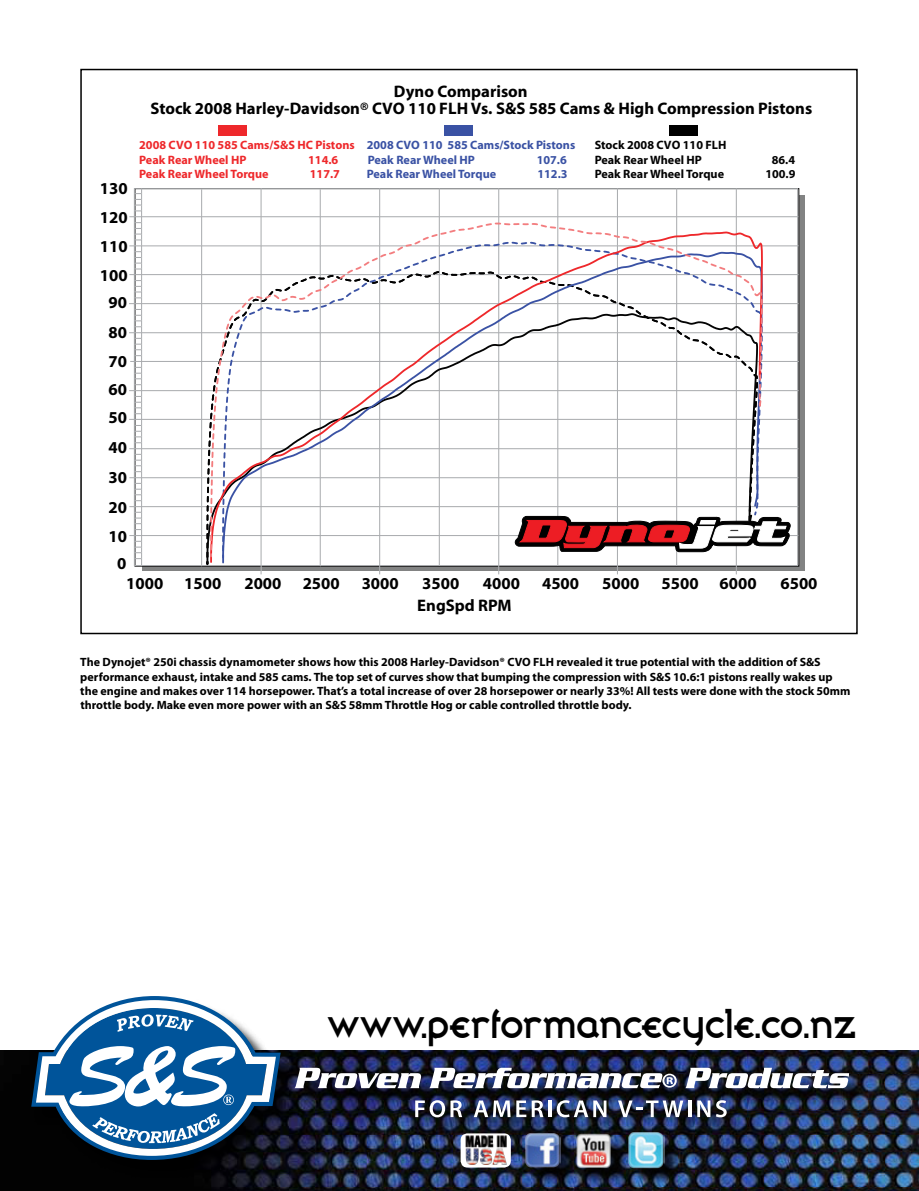
<style>
.page{position:relative;width:919px;height:1191px;background:#fff}
.page>*{position:absolute;margin:0;border:0;box-sizing:border-box;transform-origin:0 0}
.t1{font:40.5px "Broadband ICG Regular";color:#000}
.t2{font:700 16.65px/28.5px "Myriad";color:#000;text-align:justify}
.t3{font:700 12.15px/14.5px "Myriad";color:#ee282b}
.t4{font:700 12.15px/14.5px "Myriad";color:#3a52a4}
.t5{font:700 12.15px/14.5px "Myriad";color:#030303}
.t6{font:700 12px/14.4px "Myriad Pro";color:#000}
</style>
<div class="page">
<img style="left:0;top:1050px;width:918px;height:141px">
<svg style="left:34px;top:1050px;width:265px;height:128px;background:#0b0c16"></svg>
<svg style="left:31px;top:996px;width:249px;height:176px"></svg>
<svg style="left:528px;top:1136px;width:49px;height:48px"></svg>
<img style="left:524px;top:1136px;width:36px;height:32px">
<svg style="left:631px;top:1136px;width:50px;height:49px"></svg>
<img style="left:629px;top:1136px;width:36px;height:33px">
<svg style="left:579px;top:1136px;width:50px;height:49px"></svg>
<img style="left:573px;top:1136px;width:40px;height:34px">
<div style="left:460px;top:1133px;width:51px;height:34px;background:#fff;border-radius:7px"></div>
<img style="left:465px;top:1136px;width:42px;height:29px">
<img style="left:298px;top:1070px;width:568px;height:66px">
<svg style="left:294px;top:1067px;width:127px;height:21px"></svg>
<img style="left:429px;top:1067px;width:247px;height:21px">
<img style="left:685px;top:1067px;width:164px;height:21px">
<svg style="left:415px;top:1100px;width:47px;height:17px"></svg>
<svg style="left:473px;top:1100px;width:37px;height:17px"></svg>
<svg style="left:516px;top:1100px;width:27px;height:17px"></svg>
<hr style="left:548px;top:1100px;width:3px;height:17px;background:#fff">
<svg style="left:556px;top:1100px;width:50px;height:17px"></svg>
<svg style="left:618px;top:1100px;width:65px;height:17px"></svg>
<hr style="left:688px;top:1100px;width:3px;height:17px;background:#fff">
<svg style="left:697px;top:1100px;width:29px;height:17px"></svg>
<svg style="left:143px;top:195px;width:662px;height:376px;background:#747575"></svg>
<div style="left:135px;top:189px;width:663px;height:377px;background:#fff"></div>
<hr style="left:201px;top:189px;width:1px;height:377px;background:#a8aaad">
<hr style="left:320px;top:189px;width:1px;height:377px;background:#a8aaad">
<hr style="left:439px;top:189px;width:1px;height:376px;background:#a8aaad">
<hr style="left:557px;top:189px;width:1px;height:376px;background:#a8aaad">
<hr style="left:676px;top:189px;width:1px;height:376px;background:#a8aaad">
<hr style="left:141px;top:189px;width:1px;height:376px;background:#a8aaad">
<hr style="left:379px;top:188px;width:1px;height:386px;background:#a8aaad">
<hr style="left:498px;top:188px;width:1px;height:386px;background:#a8aaad">
<hr style="left:617px;top:188px;width:1px;height:386px;background:#a8aaad">
<hr style="left:735px;top:188px;width:1px;height:386px;background:#a8aaad">
<hr style="left:260px;top:188px;width:1px;height:386px;background:#a8aaad">
<hr style="left:129px;top:535px;width:669px;height:1px;background:#a8aaad">
<hr style="left:129px;top:506px;width:669px;height:1px;background:#a8aaad">
<hr style="left:129px;top:477px;width:669px;height:1px;background:#a8aaad">
<hr style="left:129px;top:448px;width:669px;height:1px;background:#a8aaad">
<hr style="left:129px;top:419px;width:669px;height:1px;background:#a8aaad">
<hr style="left:129px;top:390px;width:669px;height:1px;background:#a8aaad">
<hr style="left:130px;top:361px;width:668px;height:1px;background:#a8aaad">
<hr style="left:129px;top:303px;width:669px;height:1px;background:#a8aaad">
<hr style="left:129px;top:332px;width:669px;height:1px;background:#a8aaad">
<hr style="left:129px;top:245px;width:669px;height:1px;background:#a8aaad">
<hr style="left:129px;top:274px;width:669px;height:1px;background:#a8aaad">
<hr style="left:129px;top:216px;width:669px;height:1px;background:#a8aaad">
<svg style="left:134px;top:541px;width:7px;height:18px"></svg>
<svg style="left:134px;top:512px;width:7px;height:18px"></svg>
<svg style="left:134px;top:483px;width:7px;height:18px"></svg>
<svg style="left:134px;top:454px;width:7px;height:18px"></svg>
<svg style="left:134px;top:425px;width:7px;height:18px"></svg>
<svg style="left:134px;top:396px;width:7px;height:18px"></svg>
<svg style="left:134px;top:367px;width:7px;height:18px"></svg>
<svg style="left:134px;top:338px;width:7px;height:18px"></svg>
<svg style="left:134px;top:309px;width:7px;height:18px"></svg>
<svg style="left:134px;top:280px;width:7px;height:18px"></svg>
<svg style="left:134px;top:251px;width:7px;height:18px"></svg>
<svg style="left:134px;top:222px;width:7px;height:18px"></svg>
<svg style="left:134px;top:193px;width:7px;height:18px"></svg>
<svg style="left:209px;top:221px;width:546px;height:332px"></svg>
<svg style="left:206px;top:554px;width:6px;height:10px"></svg>
<div style="left:669px;top:125px;width:28px;height:11px;background:#000"></div>
<div style="left:218px;top:125px;width:28px;height:11px;background:#ee282b"></div>
<div style="left:444px;top:125px;width:29px;height:11px;background:#3a52a4"></div>
<svg style="left:515px;top:290px;width:275px;height:262px"></svg>
<p class="t2" style="left:150px;top:84px;width:663px;line-height:17px;text-indent:243px">Dyno Comparison<br>Stock 2008 Harley-Davidson® CVO 110 FLH Vs. S&amp;S 585 Cams &amp; High Compression Pistons</p>
<p class="t5" style="left:594px;top:138px;width:133px">Stock 2008 CVO 110 FLH<br>Peak Rear Wheel HP</p>
<p class="t3" style="left:139px;top:138px;width:217px">2008 CVO 110 585 Cams/S&amp;S HC Pistons<br>Peak Rear Wheel HP</p>
<p class="t4" style="left:367px;top:138px;width:210px">2008 CVO 110 585 Cams/Stock Pistons<br>Peak Rear Wheel HP</p>
<p class="t3" style="left:308px;top:153px;width:32px">114.6</p>
<p class="t4" style="left:536px;top:153px;width:32px">107.6</p>
<p class="t5" style="left:771px;top:153px;width:25px">86.4</p>
<p class="t2" style="left:100px;top:174px;width:29px">130</p>
<p class="t2" style="left:100px;top:204px;width:29px">120</p>
<p class="t2" style="left:100px;top:232px;width:29px">110</p>
<p class="t2" style="left:100px;top:261px;width:29px">100</p>
<p class="t2" style="left:108px;top:289px;width:20px">90</p>
<p class="t2" style="left:108px;top:318px;width:20px">80<br>70<br>60<br>50</p>
<p class="t2" style="left:108px;top:433px;width:20px;line-height:30px">40<br>30<br>20</p>
<p class="t2" style="left:108px;top:523px;width:20px;line-height:27.5px;text-align:center">10<br>0</p>
<p class="t3" style="left:139px;top:167px;width:131px">Peak Rear Wheel Torque</p>
<p class="t3" style="left:310px;top:167px;width:32px">117.7</p>
<p class="t4" style="left:367px;top:167px;width:131px">Peak Rear Wheel Torque</p>
<p class="t4" style="left:537px;top:167px;width:32px">112.3</p>
<p class="t5" style="left:594px;top:167px;width:131px">Peak Rear Wheel Torque</p>
<p class="t5" style="left:765px;top:167px;width:32px">100.9</p>
<p class="t2" style="left:126px;top:570px;width:96px">1000 1500</p>
<p class="t2" style="left:244px;top:570px;width:39px">2000</p>
<p class="t2" style="left:302px;top:570px;width:39px">2500</p>
<p class="t2" style="left:361px;top:570px;width:39px">3000</p>
<p class="t2" style="left:417px;top:573px;width:96px;line-height:22px">3500<br>EngSpd RPM</p>
<p class="t2" style="left:483px;top:570px;width:39px">4000</p>
<p class="t2" style="left:542px;top:570px;width:39px">4500</p>
<p class="t2" style="left:602px;top:570px;width:39px">5000</p>
<p class="t2" style="left:661px;top:570px;width:96px">5500 6000</p>
<p class="t2" style="left:780px;top:570px;width:39px">6500</p>
<p class="t6" style="left:80px;top:654px;width:771px">The Dynojet® 250i chassis dynamometer shows how this 2008 Harley-Davidson® CVO FLH revealed it true potential with the addition of S&amp;S performance exhaust, intake and 585 cams. The top set of curves show that bumping the compression with S&amp;S 10.6:1 pistons really wakes up the engine and makes over 114 horsepower. That’s a total increase of over 28 horsepower or nearly 33%! All tests were done with the stock 50mm throttle body. Make even more power with an S&amp;S 58mm Throttle Hog or cable controlled throttle body.</p>
<p class="t1" style="left:327px;top:992px;width:531px">www.performancecycle.co.nz</p>
</div>
